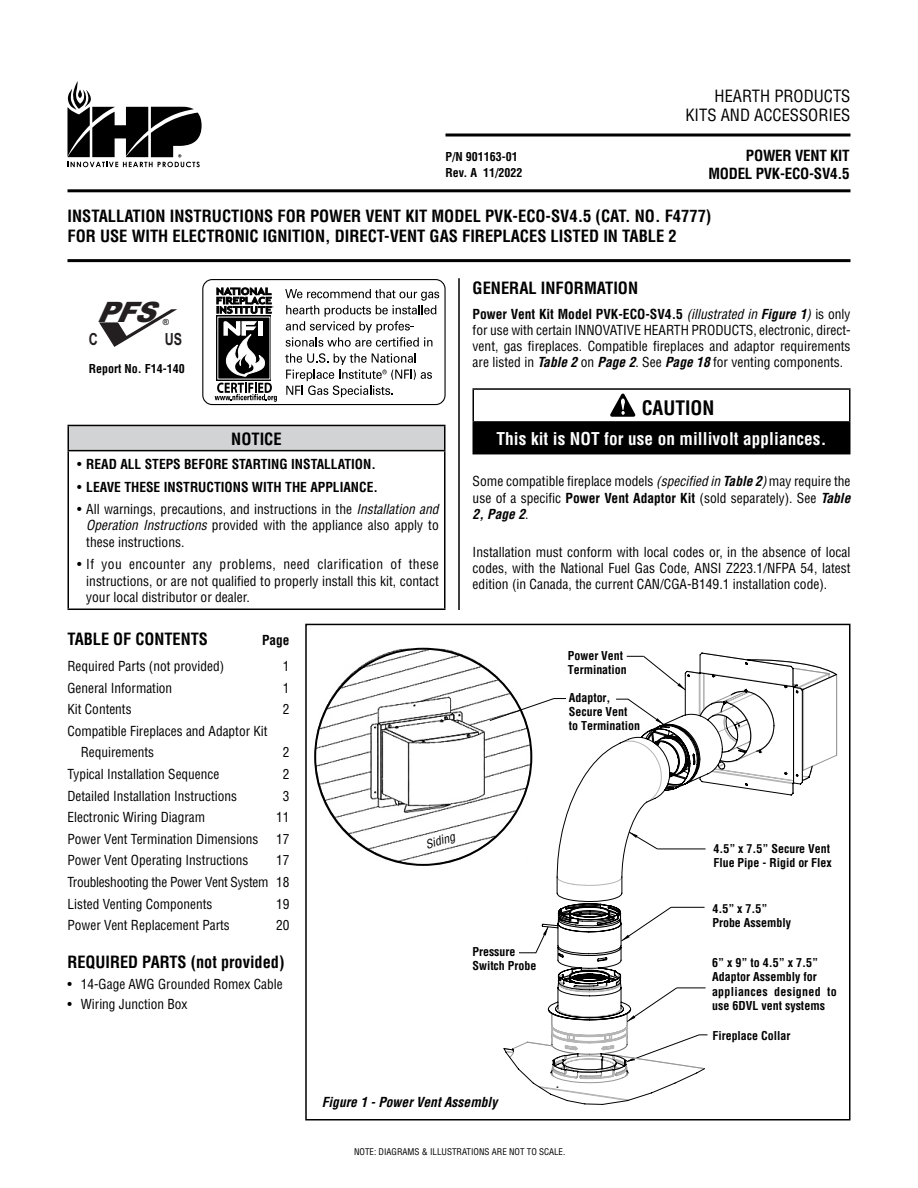
<style>
.page{position:relative;width:918px;height:1188px;background:#fff}
.page>*{position:absolute;margin:0;border:0;box-sizing:border-box;transform-origin:0 0}
.t1{font:italic 900 28.05px "Arial";color:#231f20}
.t2{font:700 condensed 19.5px "Helvetica";color:#000}
.t3{font:700 condensed 17.25px "Helvetica";letter-spacing:.005em;color:#fff}
.t4{font:700 16.65px "Arial";color:#231f20;scale:.75 1}
.t5{font:700 condensed 16.5px/19.8px "Helvetica";color:#000}
.t6{font:condensed 16.5px/19.8px "Helvetica";color:#000;text-align:right}
.t7{font:700 condensed 15px/18px "Helvetica";letter-spacing:-.015em;color:#000;text-align:right}
.t8{font:condensed 13.5px/16.2px "Helvetica";color:#000;text-align:justify}
.t9{font:700 condensed 13.5px "Helvetica";color:#000}
.t10{font:italic 700 condensed 13.5px "Helvetica";color:#000}
.t11{font:700 condensed 12px/14.4px "Helvetica";color:#000}
.t12{font:italic condensed 12px "Helvetica";color:#000}
.t13{font:condensed 9px "Helvetica";color:#000}
.t14{font:700 8.55px "Arial";color:#231f20}
.s1{font-weight:700}
.s2{font-style:italic}
.s3{font-weight:700;font-style:italic}
.s4{font-weight:400}
</style>
<div class="page">
<svg style="left:503px;top:652px;width:335px;height:453px"></svg>
<hr style="left:671px;top:907px;width:34px;height:1px;background:#000">
<svg style="left:621px;top:907px;width:50px;height:34px"></svg>
<div style="left:305px;top:624px;width:545px;height:496px;border:2px solid #000"></div>
<div style="left:68px;top:425px;width:377px;height:26px;background:#d1d3d4"></div>
<hr style="left:68px;top:425px;width:378px;height:1px;background:#000">
<svg style="left:68px;top:426px;width:1px;height:24px"></svg>
<hr style="left:444px;top:426px;width:2px;height:24px;background:#000">
<hr style="left:68px;top:450px;width:378px;height:1px;background:#000">
<hr style="left:68px;top:451px;width:1px;height:158px;background:#000">
<hr style="left:444px;top:451px;width:2px;height:158px;background:#000">
<hr style="left:68px;top:609px;width:378px;height:1px;background:#000">
<hr style="left:446px;top:134px;width:404px;height:2px;background:#000">
<hr style="left:68px;top:189px;width:782px;height:3px;background:#000">
<hr style="left:68px;top:259px;width:782px;height:3px;background:#000">
<hr style="left:458px;top:278px;width:2px;height:332px;background:#000">
<svg style="left:67px;top:81px;width:135px;height:86px"></svg>
<svg style="left:99px;top:309px;width:78px;height:38px"></svg>
<div style="left:473px;top:422px;width:377px;height:32px;background:#000"></div>
<hr style="left:472px;top:388px;width:378px;height:2px;background:#000">
<hr style="left:472px;top:390px;width:2px;height:31px;background:#000">
<hr style="left:849px;top:390px;width:1px;height:31px;background:#000">
<hr style="left:472px;top:421px;width:378px;height:2px;background:#000">
<hr style="left:472px;top:423px;width:2px;height:30px;background:#000">
<hr style="left:472px;top:453px;width:378px;height:1px;background:#000">
<svg style="left:610px;top:393px;width:25px;height:24px"></svg>
<div style="left:712px;top:957px;width:125px;height:54px;background:#fff"></div>
<img style="left:315px;top:649px;width:215px;height:214px">
<svg style="left:489px;top:698px;width:78px;height:23px"></svg>
<div style="left:202px;top:279px;width:244px;height:126px;border:1px solid #000;border-radius:9px"></div>
<svg style="left:285px;top:289px;width:154px;height:58px"></svg>
<svg style="left:285px;top:353px;width:147px;height:44px"></svg>
<div style="left:216px;top:315px;width:55px;height:66px;background:linear-gradient(to right,#929292,#929292)"></div>
<div style="left:217px;top:317px;width:53px;height:62px;background:#000"></div>
<svg style="left:223px;top:321px;width:42px;height:55px"></svg>
<svg style="left:217px;top:288px;width:57px;height:25px"></svg>
<svg style="left:215px;top:383px;width:62px;height:19px"></svg>
<p class="t6" style="left:685px;top:86px;width:167px">HEARTH PRODUCTS<br>KITS AND ACCESSORIES</p>
<p class="t7" style="left:708px;top:146px;width:143px">POWER VENT KIT<br>MODEL PVK-ECO-SV4.5</p>
<p class="t5" style="left:68px;top:206px;width:645px">INSTALLATION INSTRUCTIONS FOR POWER VENT KIT MODEL PVK-ECO-SV4.5 (CAT. NO. F4777)<br>FOR USE WITH ELECTRONIC IGNITION, DIRECT-VENT GAS FIREPLACES LISTED IN TABLE 2</p>
<p class="t5" style="left:473px;top:278px;width:167px">GENERAL INFORMATION</p>
<p class="t8" style="left:473px;top:306px;width:379px"><span class="s1">Power Vent Kit Model PVK-ECO-SV4.5</span> <span class="s2">(illustrated in</span> <span class="s3">Figure 1</span><span class="s2">)</span> is only for use with certain INNOVATIVE HEARTH PRODUCTS, electronic, direct&shy;vent, gas fireplaces. Compatible fireplaces and adaptor requirements are listed in <span class="s3">Table 2</span> on <span class="s3">Page 2</span>. See <span class="s3">Page 18</span> for venting components.</p>
<p class="t11" style="left:446px;top:148px;width:79px;line-height:16.5px">P/N 901163-01<br>Rev. A 11/2022</p>
<h1 class="t1" style="left:96px;top:291px;width:77px">PFS</h1>
<p class="t14" style="left:163px;top:316px;width:8px">®</p>
<p class="t4" style="left:89px;top:328px;width:14px">C</p>
<p class="t4" style="left:165px;top:328px;width:25px">US</p>
<p class="t11" style="left:89px;top:361px;width:97px">Report No. F14-140</p>
<p class="t5" style="left:231px;top:429px;width:52px">NOTICE</p>
<p class="t9" style="left:77px;top:456px;width:300px"><span class="s4">•</span> READ ALL STEPS BEFORE STARTING INSTALLATION.</p>
<p class="t9" style="left:77px;top:478px;width:302px"><span class="s4">•</span> LEAVE THESE INSTRUCTIONS WITH THE APPLIANCE.</p>
<p class="t8" style="left:86px;top:501px;width:354px;text-indent:-9px">• All warnings, precautions, and instructions in the <span class="s2">Installation and Operation Instructions</span> provided with the appliance also apply to these instructions.</p>
<p class="t8" style="left:86px;top:556px;width:354px;text-indent:-9px">• If you encounter any problems, need clarification of these instructions, or are not qualified to properly install this kit, contact your local distributor or dealer.</p>
<p class="t5" style="left:67px;top:629px;width:142px">TABLE OF CONTENTS</p>
<p class="t9" style="left:262px;top:631px;width:29px">Page</p>
<p class="t8" style="left:67px;top:658px;width:158px">Required Parts (not provided)</p>
<p class="t8" style="left:283px;top:658px;width:8px">1</p>
<p class="t8" style="left:67px;top:679px;width:106px">General Information</p>
<p class="t8" style="left:283px;top:679px;width:8px">1</p>
<p class="t8" style="left:67px;top:701px;width:66px">Kit Contents</p>
<p class="t8" style="left:283px;top:701px;width:8px">2</p>
<p class="t8" style="left:81px;top:720px;width:188px;line-height:21.6px;text-indent:-13px">Compatible Fireplaces and Adaptor Kit<br>Requirements</p>
<p class="t8" style="left:283px;top:744px;width:8px">2</p>
<p class="t8" style="left:67px;top:766px;width:153px">Typical Installation Sequence</p>
<p class="t8" style="left:283px;top:766px;width:8px">2</p>
<p class="t8" style="left:67px;top:787px;width:171px">Detailed Installation Instructions</p>
<p class="t8" style="left:283px;top:787px;width:8px">3</p>
<p class="t8" style="left:67px;top:809px;width:139px">Electronic Wiring Diagram</p>
<p class="t8" style="left:276px;top:809px;width:15px">11</p>
<p class="t8" style="left:67px;top:831px;width:193px">Power Vent Termination Dimensions</p>
<p class="t8" style="left:276px;top:831px;width:15px">17</p>
<p class="t8" style="left:67px;top:852px;width:182px">Power Vent Operating Instructions</p>
<p class="t8" style="left:67px;top:850px;width:223px;line-height:21.6px;text-indent:209px">17<br>Troubleshooting the Power Vent System 18<br>Listed Venting Components</p>
<p class="t8" style="left:276px;top:895px;width:15px">19</p>
<p class="t8" style="left:67px;top:917px;width:164px">Power Vent Replacement Parts</p>
<p class="t8" style="left:276px;top:917px;width:15px">20</p>
<p class="t5" style="left:67px;top:952px;width:218px">REQUIRED PARTS (not provided)</p>
<p class="t8" style="left:67px;top:976px;width:217px">• 14-Gage AWG Grounded Romex Cable</p>
<p class="t8" style="left:67px;top:996px;width:122px">• Wiring Junction Box</p>
<p class="t12" style="left:424px;top:837px;width:32px;rotate:-16deg">Siding</p>
<h2 class="t2" style="left:642px;top:396px;width:74px">CAUTION</h2>
<p class="t3" style="left:497px;top:428px;width:331px">This kit is NOT for use on millivolt appliances.</p>
<p class="t8" style="left:473px;top:473px;width:379px">Some compatible fireplace models <span class="s2">(specified in</span> <span class="s3">Table 2</span><span class="s2">)</span> may require the use of a specific <span class="s1">Power Vent Adaptor Kit</span> (sold separately). See <span class="s3">Table 2, Page 2</span>.</p>
<p class="t8" style="left:473px;top:544px;width:379px">Installation must conform with local codes or, in the absence of local codes, with the National Fuel Gas Code, ANSI Z223.1/NFPA 54, latest edition (in Canada, the current CAN/CGA-B149.1 installation code).</p>
<p class="t11" style="left:568px;top:648px;width:61px">Power Vent<br>Termination</p>
<p class="t11" style="left:569px;top:690px;width:73px">Adaptor,<br>Secure Vent<br>to Termination</p>
<p class="t11" style="left:472px;top:944px;width:66px">Pressure<br>Switch Probe</p>
<p class="t11" style="left:713px;top:841px;width:120px">4.5” x 7.5” Secure Vent<br>Flue Pipe - Rigid or Flex</p>
<p class="t11" style="left:712px;top:901px;width:80px">4.5” x 7.5”<br>Probe Assembly</p>
<p class="t11" style="left:712px;top:955px;width:126px">6” x 9” to 4.5” x 7.5”<br>Adaptor Assembly for appliances designed to use 6DVL vent systems</p>
<p class="t11" style="left:712px;top:981px;width:107px">6” x 9” to 4.5” x 7.5”<br>Adaptor Assembly</p>
<p class="t11" style="left:712px;top:1028px;width:79px">Fireplace Collar</p>
<p class="t10" style="left:322px;top:1093px;width:177px">Figure 1 - Power Vent Assembly</p>
<p class="t13" style="left:354px;top:1146px;width:213px">NOTE: DIAGRAMS &amp; ILLUSTRATIONS ARE NOT TO SCALE.</p>
</div>
